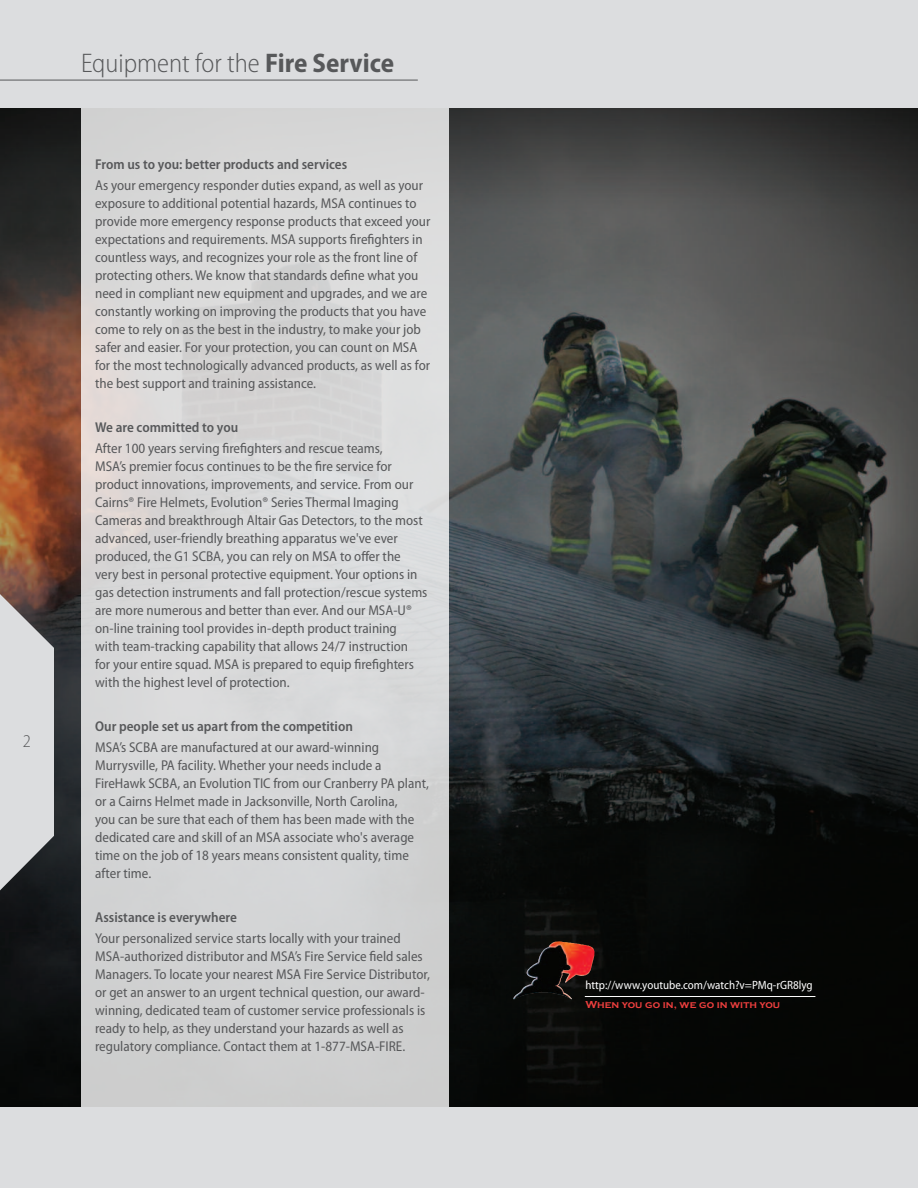
<style>
.page{position:relative;width:918px;height:1188px;background:#fff}
.page>*{position:absolute;margin:0;border:0;box-sizing:border-box;transform-origin:0 0}
.t1{font:300 semi-condensed 27px "Myriad Pro";color:#57585a}
.t2{font:300 semi-condensed 18px "Myriad Pro";color:#57585a}
.t3{font:semi-condensed 14.25px/18px "Myriad Pro";color:#57585a}
.t4{font:600 semi-condensed 14.25px "Myriad Pro";color:#57585a}
.t5{font:semi-condensed 12px "Myriad Pro";color:#fff}
.t6{font:700 10.5px "Copperplate Gothic";color:#ee3f3e}
.s1{font-weight:700}
</style>
<div class="page">
<img style="left:0;top:108px;width:917px;height:999px">
<div style="left:81px;top:99px;width:367px;height:1019px;background:#d6d6d7"></div>
<div style="left:0;top:0;width:918px;height:108px;background:#dcdddf"></div>
<div style="left:0;top:1107px;width:918px;height:81px;background:#dcdddf"></div>
<hr style="left:0;top:80px;width:418px;height:1px;background:#57585a">
<svg style="left:0;top:551px;width:54px;height:381px;background:#a39e9d"></svg>
<img style="left:513px;top:941px;width:82px;height:58px">
<hr style="left:585px;top:996px;width:230px;height:1px;background:#fff">
<p class="t2" style="left:23px;top:734px;width:10px">2</p>
<h1 class="t1" style="left:81px;top:53px;width:315px">Equipment for the <span class="s1">Fire Service</span></h1>
<p class="t4" style="left:95px;top:159px;width:254px">From us to you: better products and services</p>
<p class="t3" style="left:95px;top:177px;width:337px">As your emergency responder duties expand, as well as your exposure to additional potential hazards, MSA continues to provide more emergency response products that exceed your expectations and requirements. MSA supports firefighters in countless ways, and recognizes your role as the front line of protecting others. We know that standards define what you need in compliant new equipment and upgrades, and we are constantly working on improving the products that you have come to rely on as the best in the industry, to make your job safer and easier. For your protection, you can count on MSA for the most technologically advanced products, as well as for the best support and training assistance.</p>
<p class="t4" style="left:95px;top:422px;width:145px">We are committed to you</p>
<p class="t3" style="left:95px;top:440px;width:334px">After 100 years serving firefighters and rescue teams,<br>MSA’s premier focus continues to be the fire service for product innovations, improvements, and service. From our Cairns® Fire Helmets, Evolution® Series Thermal Imaging Cameras and breakthrough Altair Gas Detectors, to the most advanced, user-friendly breathing apparatus we've ever produced, the G1 SCBA, you can rely on MSA to offer the very best in personal protective equipment. Your options in gas detection instruments and fall protection/rescue systems are more numerous and better than ever. And our MSA-U® on-line training tool provides in-depth product training<br>with team-tracking capability that allows 24/7 instruction<br>for your entire squad. MSA is prepared to equip firefighters with the highest level of protection.</p>
<p class="t4" style="left:95px;top:721px;width:259px">Our people set us apart from the competition</p>
<p class="t3" style="left:95px;top:739px;width:335px">MSA’s SCBA are manufactured at our award-winning Murrysville, PA facility. Whether your needs include a FireHawk SCBA, an Evolution TIC from our Cranberry PA plant, or a Cairns Helmet made in Jacksonville, North Carolina,<br>you can be sure that each of them has been made with the dedicated care and skill of an MSA associate who's average time on the job of 18 years means consistent quality, time after time.</p>
<p class="t4" style="left:95px;top:912px;width:143px">Assistance is everywhere</p>
<p class="t3" style="left:95px;top:931px;width:336px">Your personalized service starts locally with your trained MSA-authorized distributor and MSA’s Fire Service field sales Managers. To locate your nearest MSA Fire Service Distributor, or get an answer to an urgent technical question, our award&shy;winning, dedicated team of customer service professionals is ready to help, as they understand your hazards as well as regulatory compliance. Contact them at 1-877-MSA-FIRE.</p>
<p class="t5" style="left:585px;top:981px;width:229px">http://www.youtube.com/watch?v=PMq-rGR8lyg</p>
<p class="t6" style="left:585px;top:998px;width:196px">When you go in, we go in with you</p>
</div>
